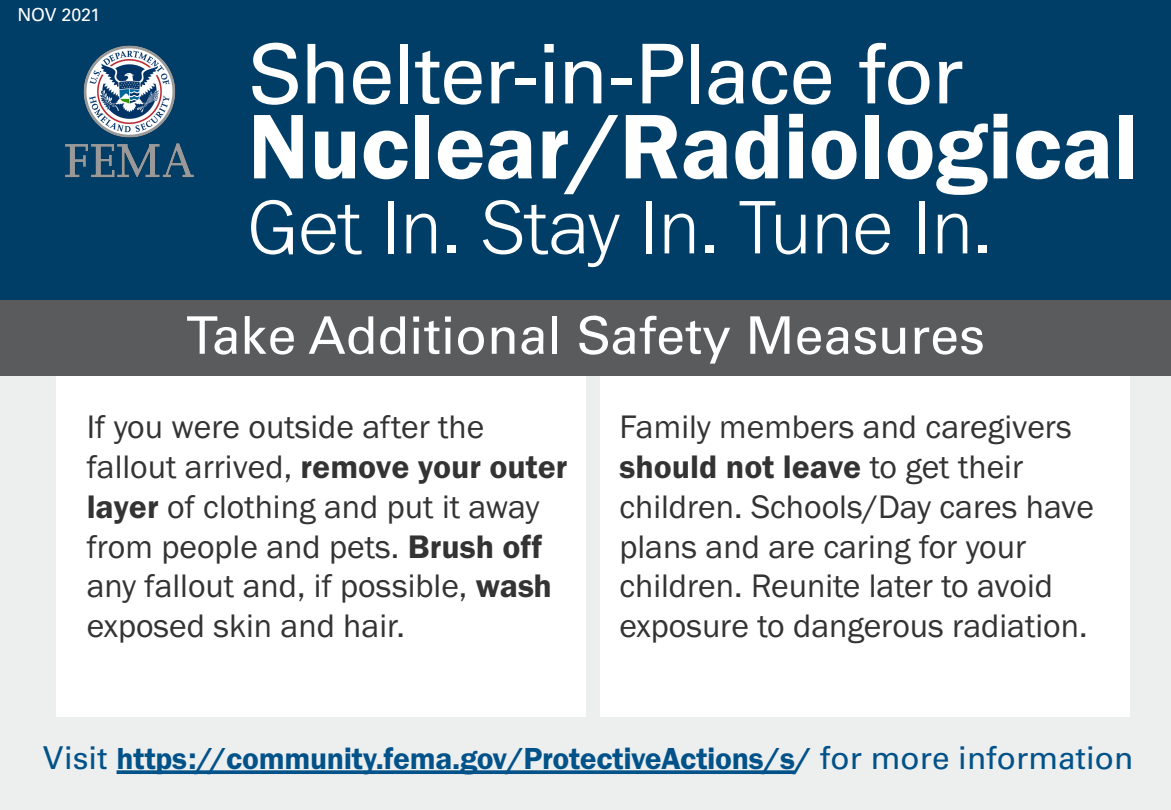
<style>
.page{position:relative;width:1171px;height:810px;background:#fff}
.page>*{position:absolute;margin:0;border:0;box-sizing:border-box;transform-origin:0 0}
.t1{font:94.95px "Franklin Gothic URW Dem";color:#fff}
.t2{font:82.5px "Univers LT Std";letter-spacing:-.025em;color:#fff}
.t3{font:300 78.45px "Franklin Gothic URW";color:#fff}
.t4{font:51.82px "Univers LT Std";color:#fff}
.t5{font:33.75px/39.8px "Franklin Gothic URW Boo";color:#333}
.t6{font:31.5px "Franklin Gothic URW Dem";letter-spacing:-.01em;color:#015289}
.t7{font:17.85px "Univers LT Std";letter-spacing:-.01em;color:#fff}
.s1{font-family:"Franklin Gothic URW Dem"}
.s2{font-family:"Univers LT Std"}
</style>
<div class="page">
<div style="left:0;top:303px;width:1170px;height:507px;background:#edeeee"></div>
<div style="left:599px;top:334px;width:530px;height:382px;background:#fff"></div>
<div style="left:56px;top:334px;width:529px;height:382px;background:#fff"></div>
<div style="left:0;top:288px;width:1170px;height:88px;background:#5a5b5d"></div>
<div style="left:0;top:0;width:1170px;height:300px;background:#003e67"></div>
<svg style="left:116px;top:770px;width:678px;height:4px;background:#145f91"></svg>
<img style="left:65px;top:45px;width:129px;height:133px">
<p class="t7" style="left:17px;top:4px;width:85px">NOV 2021</p>
<p class="t2" style="left:248px;top:25px;width:717px">Shelter-in-Place for</p>
<p class="t1" style="left:248px;top:88px;width:892px">Nuclear/Radiological</p>
<p class="t3" style="left:248px;top:178px;width:746px">Get In. Stay In. Tune In.</p>
<p class="t4" style="left:186px;top:305px;width:800px">Take Additional Safety Measures</p>
<p class="t5" style="left:87px;top:407px;width:482px">If you were outside after the fallout arrived, <span class="s1">remove your outer layer</span> of clothing and put it away from people and pets. <span class="s1">Brush off </span>any fallout and, if possible, <span class="s1">wash </span>exposed skin and hair.</p>
<p class="t5" style="left:619px;top:407px;width:476px">Family members and caregivers <span class="s1">should not leave</span> to get their children. Schools/Day cares have plans and are caring for your children. Reunite later to avoid exposure to dangerous radiation.</p>
<p class="t6" style="left:43px;top:739px;width:1091px"><span class="s2">Visit</span> https://community.fema.gov/ProtectiveActions/s/ <span class="s2">for more information</span></p>
</div>
